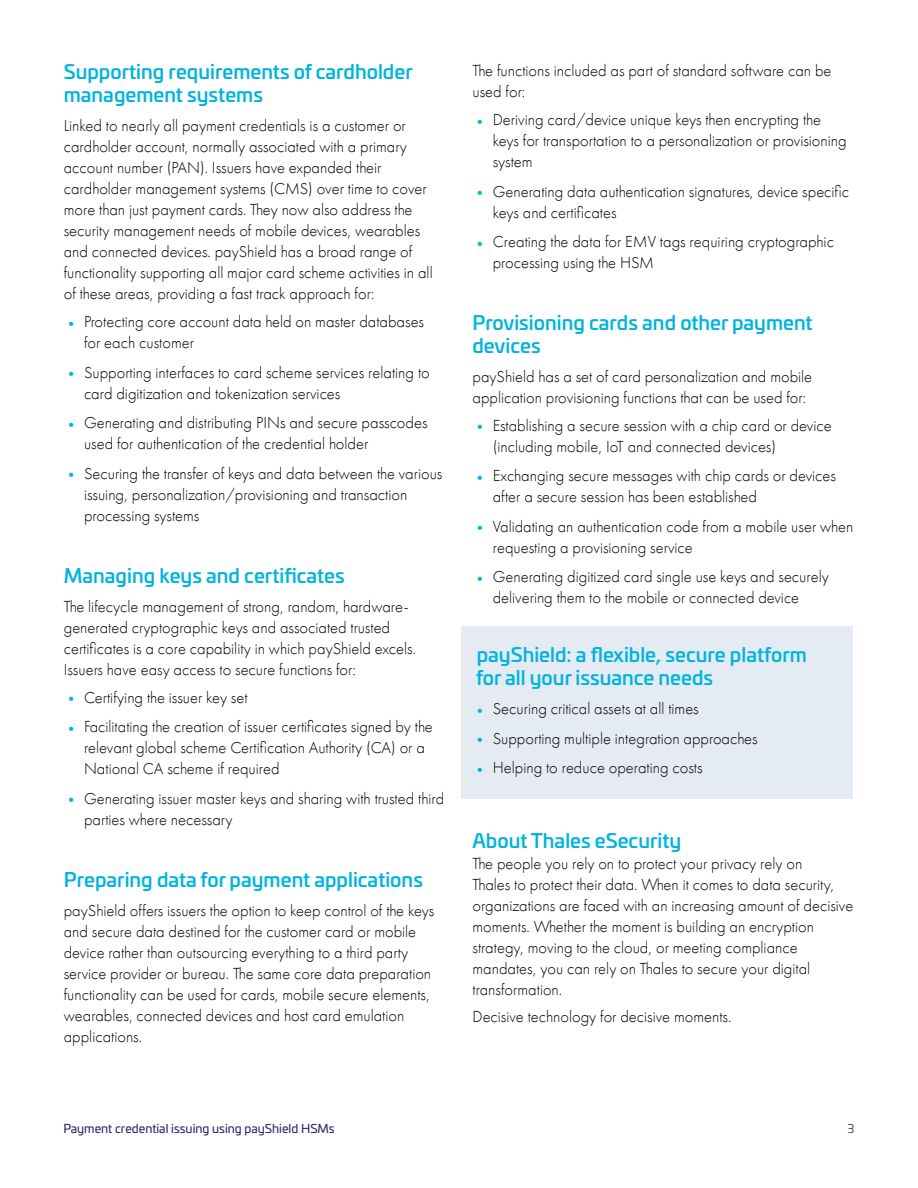
<style>
.page{position:relative;width:918px;height:1188px;background:#fff}
.page>*{position:absolute;margin:0;border:0;box-sizing:border-box;transform-origin:0 0}
.t1{font:500 19.5px/22.5px "Univia Pro";color:#00b4dd}
.t2{font:300 16.5px/21px "Futura PT";color:#000}
.t3{font:12px "Univia Pro";color:#2c286d}
.t4{font:300 12px "Univia Pro";color:#000}
</style>
<div class="page">
<div style="left:461px;top:626px;width:391px;height:173px;background:#e5ebf3"></div>
<p class="t1" style="left:64px;top:60px;width:351px">Supporting requirements of cardholder management systems</p>
<p class="t2" style="left:64px;top:116px;width:370px">Linked to nearly all payment credentials is a customer or cardholder account, normally associated with a primary account number (PAN). Issuers have expanded their cardholder management systems (CMS) over time to cover more than just payment cards. They now also address the security management needs of mobile devices, wearables and connected devices. payShield has a broad range of functionality supporting all major card scheme activities in all of these areas, providing a fast track approach for:</p>
<p class="t2" style="left:84px;top:311px;width:342px;text-indent:-20px"><sub>•</sub> Protecting core account data held on master databases for each customer</p>
<p class="t2" style="left:84px;top:362px;width:347px;text-indent:-20px"><sub>•</sub> Supporting interfaces to card scheme services relating to card digitization and tokenization services</p>
<p class="t2" style="left:84px;top:412px;width:345px;text-indent:-20px"><sub>•</sub> Generating and distributing PINs and secure passcodes used for authentication of the credential holder</p>
<p class="t2" style="left:84px;top:463px;width:360px;text-indent:-20px"><sub>•</sub> Securing the transfer of keys and data between the various issuing, personalization/provisioning and transaction processing systems</p>
<p class="t1" style="left:64px;top:563px;width:282px">Managing keys and certificates</p>
<p class="t2" style="left:64px;top:596px;width:354px">The lifecycle management of strong, random, hardware&shy;generated cryptographic keys and associated trusted certificates is a core capability in which payShield excels.<br>Issuers have easy access to secure functions for:</p>
<p class="t2" style="left:64px;top:687px;width:185px"><sub>•</sub> Certifying the issuer key set</p>
<p class="t2" style="left:84px;top:717px;width:350px;text-indent:-20px"><sub>•</sub> Facilitating the creation of issuer certificates signed by the relevant global scheme Certification Authority (CA) or a<br>National CA scheme if required</p>
<p class="t2" style="left:84px;top:788px;width:362px;text-indent:-20px"><sub>•</sub> Generating issuer master keys and sharing with trusted third parties where necessary</p>
<p class="t1" style="left:64px;top:867px;width:361px">Preparing data for payment applications</p>
<p class="t2" style="left:64px;top:901px;width:372px">payShield offers issuers the option to keep control of the keys and secure data destined for the customer card or mobile device rather than outsourcing everything to a third party service provider or bureau. The same core data preparation functionality can be used for cards, mobile secure elements, wearables, connected devices and host card emulation applications.</p>
<p class="t2" style="left:473px;top:61px;width:361px">The functions included as part of standard software can be used for:</p>
<p class="t2" style="left:493px;top:109px;width:356px;text-indent:-20px"><sub>•</sub> Deriving card/device unique keys then encrypting the keys for transportation to a personalization or provisioning system</p>
<p class="t2" style="left:493px;top:181px;width:358px;text-indent:-20px"><sub>•</sub> Generating data authentication signatures, device specific keys and certificates</p>
<p class="t2" style="left:493px;top:231px;width:343px;text-indent:-20px"><sub>•</sub> Creating the data for EMV tags requiring cryptographic processing using the HSM</p>
<p class="t1" style="left:472px;top:310px;width:342px">Provisioning cards and other payment devices</p>
<p class="t2" style="left:472px;top:366px;width:341px">payShield has a set of card personalization and mobile application provisioning functions that can be used for:</p>
<p class="t2" style="left:493px;top:415px;width:340px;text-indent:-20px"><sub>•</sub> Establishing a secure session with a chip card or device (including mobile, IoT and connected devices)</p>
<p class="t2" style="left:493px;top:466px;width:345px;text-indent:-20px"><sub>•</sub> Exchanging secure messages with chip cards or devices after a secure session has been established</p>
<p class="t2" style="left:493px;top:516px;width:362px;text-indent:-20px"><sub>•</sub> Validating an authentication code from a mobile user when requesting a provisioning service</p>
<p class="t2" style="left:472px;top:567px;width:358px;text-align:center"><sub>•</sub> Generating digitized card single use keys and securely delivering them to the mobile or connected device</p>
<p class="t1" style="left:476px;top:642px;width:332px">payShield: a flexible, secure platform for all your issuance needs</p>
<p class="t2" style="left:472px;top:698px;width:228px"><sub>•</sub> Securing critical assets at all times</p>
<p class="t2" style="left:472px;top:728px;width:287px"><sub>•</sub> Supporting multiple integration approaches</p>
<p class="t2" style="left:472px;top:757px;width:232px"><sub>•</sub> Helping to reduce operating costs</p>
<p class="t1" style="left:472px;top:828px;width:210px">About Thales eSecurity</p>
<p class="t2" style="left:472px;top:853px;width:382px">The people you rely on to protect your privacy rely on<br>Thales to protect their data. When it comes to data security, organizations are faced with an increasing amount of decisive moments. Whether the moment is building an encryption strategy, moving to the cloud, or meeting compliance mandates, you can rely on Thales to secure your digital transformation.</p>
<p class="t2" style="left:472px;top:1007px;width:260px">Decisive technology for decisive moments.</p>
<p class="t3" style="left:63px;top:1119px;width:273px">Payment credential issuing using payShield HSMs</p>
<p class="t4" style="left:847px;top:1120px;width:8px">3</p>
</div>
